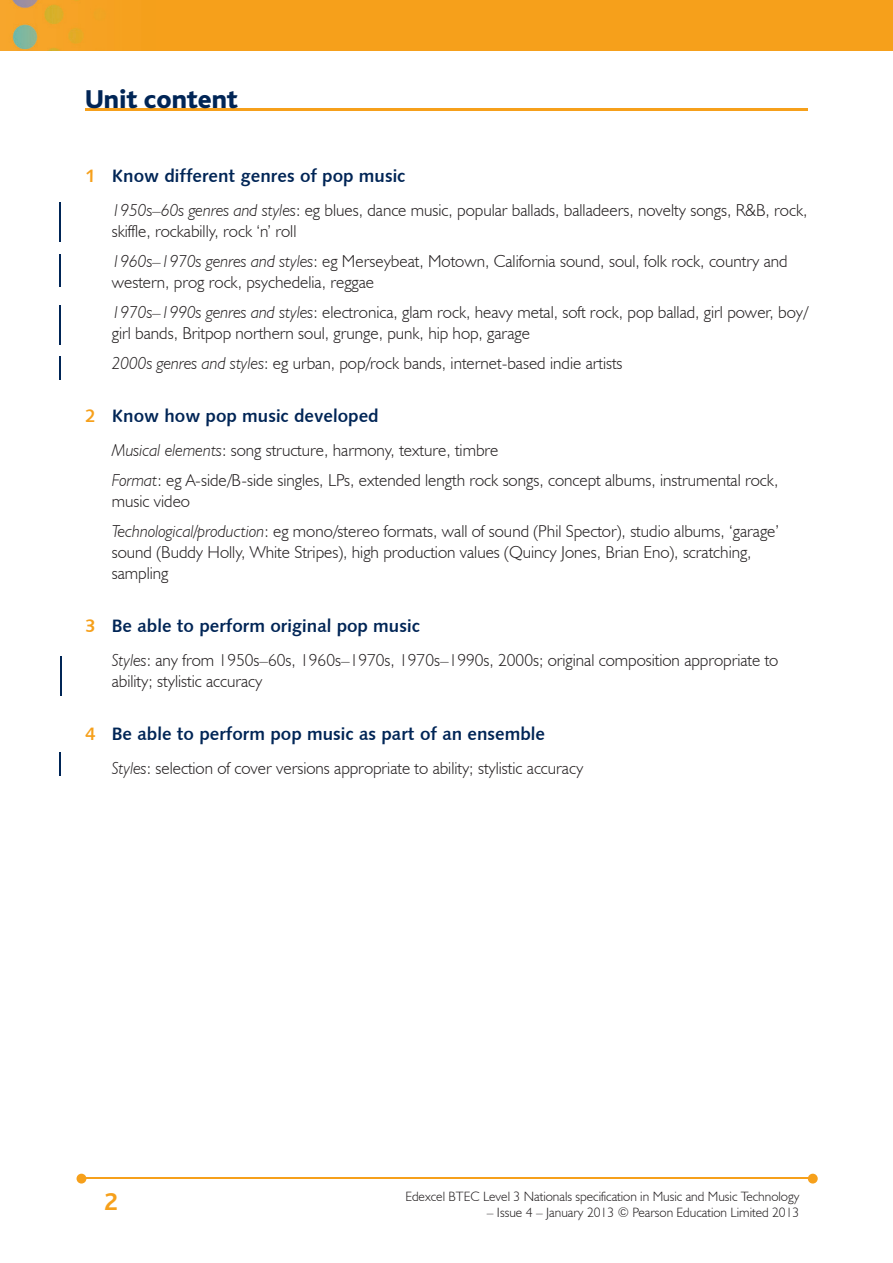
<style>
.page{position:relative;width:893px;height:1263px;background:#fff}
.page>*{position:absolute;margin:0;border:0;box-sizing:border-box;transform-origin:0 0}
.t1{font:800 27px "Bliss";color:#002556}
.t2{font:700 25.5px "Bliss";color:#f6a01b}
.t3{font:18px "Humanist 531 BT Bold A";color:#002556}
.t4{font:300 17.25px/21px "Humanist 521 BT";color:#231f20}
.t5{font:300 13.5px "Humanist 521 BT";color:#231f20}
.s1{color:#f6a01b}
.s2{font-style:italic}
</style>
<div class="page">
<img style="left:0;top:0;width:893px;height:51px">
<hr style="left:82px;top:1178px;width:728px;height:1px;background:#f6a01b">
<svg style="left:808px;top:1174px;width:10px;height:9px"></svg>
<svg style="left:77px;top:1174px;width:9px;height:9px"></svg>
<hr style="left:85px;top:108px;width:723px;height:2px;background:#f6a01b">
<hr style="left:59px;top:202px;width:2px;height:39px;background:#002556">
<hr style="left:59px;top:254px;width:2px;height:33px;background:#002556">
<hr style="left:60px;top:305px;width:1px;height:39px;background:#002556">
<hr style="left:60px;top:656px;width:1px;height:39px;background:#002556">
<svg style="left:60px;top:753px;width:1px;height:23px"></svg>
<hr style="left:59px;top:356px;width:2px;height:23px;background:#002556">
<h1 class="t1" style="left:85px;top:85px;width:154px">Unit content</h1>
<p class="t3" style="left:85px;top:164px;width:322px"><span class="s1">1</span> Know different genres of pop music</p>
<p class="t4" style="left:112px;top:199px;width:697px"><span class="s2">1950s–60s genres and styles</span>: eg blues, dance music, popular ballads, balladeers, novelty songs, R&amp;B, rock, skiffle, rockabilly, rock ‘n’ roll</p>
<p class="t4" style="left:112px;top:250px;width:677px"><span class="s2">1960s–1970s genres and styles</span>: eg Merseybeat, Motown, California sound, soul, folk rock, country and western, prog rock, psychedelia, reggae</p>
<p class="t4" style="left:112px;top:301px;width:698px"><span class="s2">1970s–1990s genres and styles</span>: electronica, glam rock, heavy metal, soft rock, pop ballad, girl power, boy/ girl bands, Britpop northern soul, grunge, punk, hip hop, garage</p>
<p class="t4" style="left:112px;top:352px;width:512px"><span class="s2">2000s genres and styles</span>: eg urban, pop/rock bands, internet-based indie artists</p>
<p class="t3" style="left:85px;top:404px;width:295px"><span class="s1">2</span> Know how pop music developed</p>
<p class="t4" style="left:112px;top:435px;width:668px;line-height:30px"><span class="s2">Musical elements</span>: song structure, harmony, texture, timbre<br><span class="s2">Format</span>: eg A-side/B-side singles, LPs, extended length rock songs, concept albums, instrumental rock,</p>
<p class="t4" style="left:112px;top:486px;width:669px;line-height:30px">music video<br><span class="s2">Technological/production</span>: eg mono/stereo formats, wall of sound (Phil Spector), studio albums, ‘garage’</p>
<p class="t4" style="left:112px;top:541px;width:641px">sound (Buddy Holly, White Stripes), high production values (Quincy Jones, Brian Eno), scratching, sampling</p>
<p class="t3" style="left:85px;top:614px;width:336px"><span class="s1">3</span> Be able to perform original pop music</p>
<p class="t4" style="left:112px;top:649px;width:668px"><span class="s2">Styles</span>: any from 1950s–60s, 1960s–1970s, 1970s–1990s, 2000s; original composition appropriate to ability; stylistic accuracy</p>
<p class="t3" style="left:85px;top:722px;width:461px"><span class="s1">4</span> Be able to perform pop music as part of an ensemble</p>
<p class="t4" style="left:112px;top:757px;width:473px"><span class="s2">Styles</span>: selection of cover versions appropriate to ability; stylistic accuracy</p>
<h2 class="t2" style="left:104px;top:1188px;width:15px">2</h2>
<p class="t5" style="left:405px;top:1188px;width:396px">Edexcel BTEC Level 3 Nationals specification in Music and Music Technology</p>
<p class="t5" style="left:487px;top:1204px;width:314px">– Issue 4 – January 2013 © Pearson Education Limited 2013</p>
</div>
